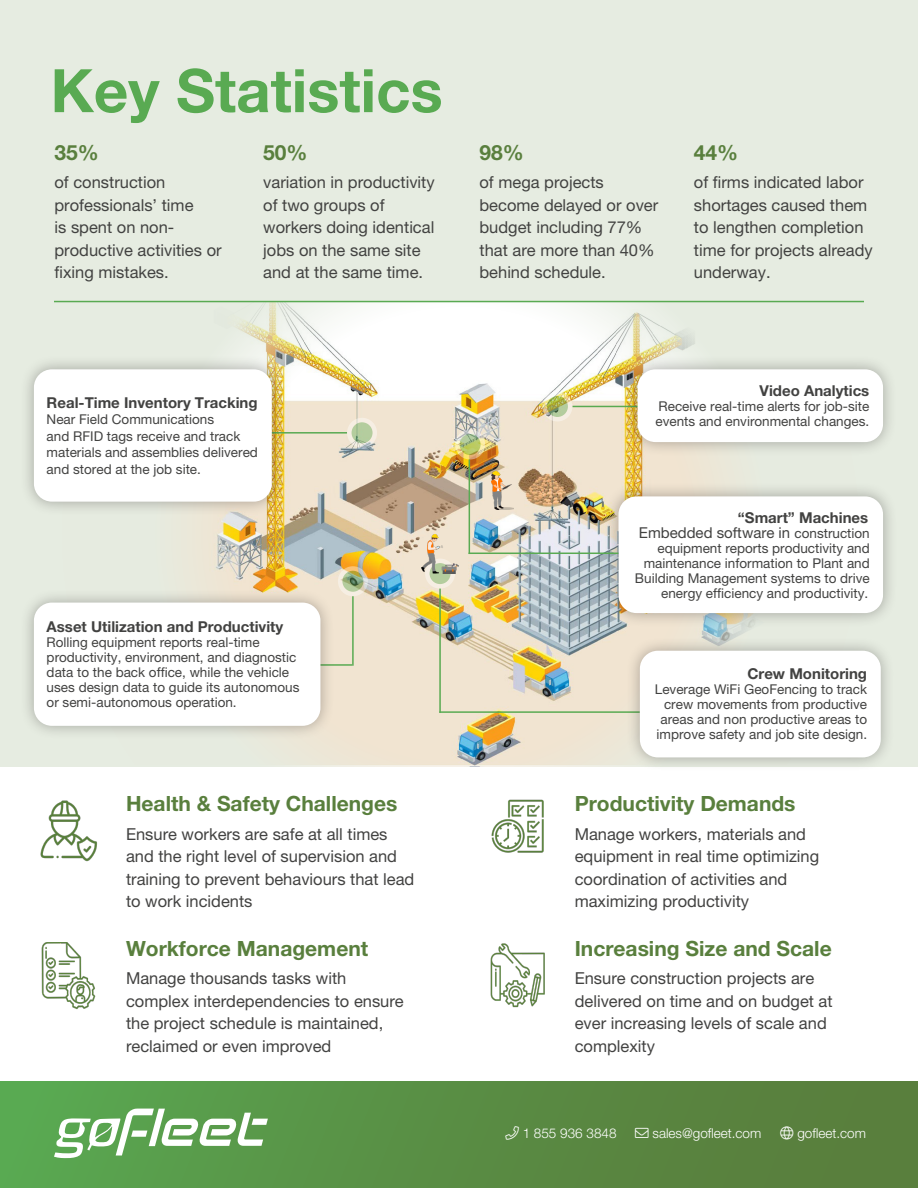
<style>
.page{position:relative;width:918px;height:1188px;background:#fff}
.page>*{position:absolute;margin:0;border:0;box-sizing:border-box;transform-origin:0 0}
.t1{font:700 60px "Helvetica Neue LT Pro";color:#59aa52}
.t2{font:700 21px "Helvetica Neue LT Pro";color:#597f3d}
.t3{font:16.5px/22.5px "Helvetica Neue LT Pro";color:#424241}
.t4{font:700 15px "Helvetica Neue LT Pro";color:#424241}
.t5{font:15px "Helvetica Neue LT Pro";color:#424241}
.t6{font:13.5px/15px "Helvetica Neue LT Pro";color:#424241}
.t7{font:300 13.5px "Helvetica Neue LT Pro";color:#fff}
.s1{font-size:13.5px}
</style>
<div class="page">
<div style="left:0;top:0;width:918px;height:767px;background:#e6ece1"></div>
<img style="left:57px;top:302px;width:807px;height:465px">
<hr style="left:203px;top:432px;width:144px;height:2px;background:#59aa52">
<div style="left:20px;top:355px;width:266px;height:161px;background:#231f20;opacity:.35"></div>
<div style="left:34px;top:369px;width:238px;height:133px;background:#fff;border-radius:18px"></div>
<hr style="left:572px;top:406px;width:119px;height:1px;background:#59aa52">
<div style="left:604px;top:482px;width:293px;height:145px;background:#231f20;opacity:.35"></div>
<div style="left:619px;top:496px;width:264px;height:117px;background:#fff;border-radius:18px"></div>
<svg style="left:340px;top:568px;width:26px;height:26px"></svg>
<div style="left:338px;top:566px;width:30px;height:30px;border:4px solid #fff;border-radius:50%"></div>
<svg style="left:349px;top:420px;width:26px;height:26px"></svg>
<div style="left:347px;top:418px;width:30px;height:30px;border:4px solid #fff;border-radius:50%"></div>
<svg style="left:427px;top:561px;width:26px;height:25px"></svg>
<div style="left:425px;top:559px;width:30px;height:30px;border:4px solid #fff;border-radius:50%"></div>
<img style="left:421px;top:534px;width:38px;height:40px">
<svg style="left:457px;top:432px;width:26px;height:25px"></svg>
<div style="left:455px;top:429px;width:30px;height:31px;border:4px solid #fff;border-radius:50%"></div>
<img style="left:492px;top:471px;width:22px;height:39px">
<hr style="left:170px;top:664px;width:182px;height:2px;background:#59aa52">
<hr style="left:439px;top:711px;width:201px;height:2px;background:#59aa52">
<hr style="left:439px;top:589px;width:2px;height:124px;background:#59aa52">
<div style="left:20px;top:588px;width:314px;height:152px;background:#231f20;opacity:.35"></div>
<div style="left:34px;top:603px;width:286px;height:123px;background:#fff;border-radius:18px"></div>
<div style="left:626px;top:636px;width:269px;height:135px;background:#231f20;opacity:.35"></div>
<div style="left:640px;top:651px;width:241px;height:106px;background:#fff;border-radius:18px"></div>
<div style="left:623px;top:355px;width:274px;height:102px;background:#231f20;opacity:.35"></div>
<div style="left:638px;top:369px;width:245px;height:73px;background:#fff;border-radius:18px"></div>
<svg style="left:545px;top:394px;width:25px;height:25px"></svg>
<div style="left:542px;top:391px;width:30px;height:30px;border:4px solid #fff;border-radius:50%"></div>
<hr style="left:469px;top:553px;width:149px;height:1px;background:#59aa52">
<hr style="left:352px;top:596px;width:2px;height:70px;background:#59aa52">
<hr style="left:469px;top:460px;width:1px;height:94px;background:#59aa52">
<div style="left:0;top:1081px;width:918px;height:107px;background:linear-gradient(to right,#59a650,#59793a)"></div>
<svg style="left:54px;top:1109px;width:214px;height:49px"></svg>
<hr style="left:54px;top:301px;width:810px;height:1px;background:#59aa52">
<img style="left:491px;top:799px;width:53px;height:54px">
<img style="left:40px;top:800px;width:57px;height:61px">
<img style="left:490px;top:943px;width:55px;height:65px">
<img style="left:41px;top:943px;width:55px;height:67px">
<svg style="left:505px;top:1126px;width:14px;height:14px"></svg>
<svg style="left:780px;top:1126px;width:13px;height:14px"></svg>
<p class="t1" style="left:51px;top:54px;width:394px">Key Statistics</p>
<p class="t2" style="left:55px;top:139px;width:46px">35%</p>
<p class="t3" style="left:55px;top:171px;width:169px">of construction professionals’ time<br>is spent on non&shy;productive activities or fixing mistakes.</p>
<p class="t2" style="left:263px;top:139px;width:46px">50%</p>
<p class="t3" style="left:263px;top:171px;width:173px">variation in productivity of two groups of workers doing identical jobs on the same site and at the same time.</p>
<p class="t2" style="left:480px;top:139px;width:46px">98%</p>
<p class="t3" style="left:480px;top:171px;width:180px">of mega projects become delayed or over budget including 77% that are more than 40% behind schedule.</p>
<p class="t2" style="left:694px;top:139px;width:46px">44%</p>
<p class="t3" style="left:694px;top:171px;width:180px">of firms indicated labor shortages caused them to lengthen completion time for projects already underway.</p>
<p class="t4" style="left:47px;top:393px;width:213px">Real-Time Inventory Tracking</p>
<p class="t6" style="left:47px;top:411px;width:213px;line-height:16.5px">Near Field Communications<br>and RFID tags receive and track materials and assemblies delivered and stored at the job site.</p>
<p class="t4" style="left:47px;top:617px;width:238px">Asset Utilization and Productivity</p>
<p class="t6" style="left:47px;top:635px;width:254px">Rolling equipment reports real-time productivity, environment, and diagnostic data to the back office, while the vehicle uses design data to guide its autonomous or semi-autonomous operation.</p>
<p class="t2" style="left:126px;top:791px;width:273px">Health &amp; Safety Challenges</p>
<p class="t3" style="left:126px;top:822px;width:290px">Ensure workers are safe at all times and the right level of supervision and training to prevent behaviours that lead to work incidents</p>
<p class="t2" style="left:126px;top:935px;width:244px">Workforce Management</p>
<p class="t3" style="left:126px;top:967px;width:279px">Manage thousands tasks with complex interdependencies to ensure the project schedule is maintained, reclaimed or even improved</p>
<p class="t4" style="left:760px;top:381px;width:111px">Video Analytics</p>
<p class="t6" style="left:656px;top:399px;width:215px">Receive real-time alerts for job-site events and environmental changes.</p>
<p class="t4" style="left:738px;top:508px;width:132px">“Smart” Machines</p>
<p class="t5" style="left:639px;top:523px;width:232px">Embedded software in <span class="s1">construction</span></p>
<p class="t6" style="left:635px;top:540px;width:236px;text-align:right">equipment reports productivity and maintenance information to Plant and Building Management systems to drive energy efficiency and productivity.</p>
<p class="t4" style="left:747px;top:665px;width:121px">Crew Monitoring</p>
<p class="t6" style="left:655px;top:682px;width:214px;text-align:right">Leverage WiFi GeoFencing to track crew movements from productive areas and non productive areas to improve safety and job site design.</p>
<p class="t2" style="left:575px;top:791px;width:222px">Productivity Demands</p>
<p class="t3" style="left:575px;top:822px;width:246px">Manage workers, materials and equipment in real time optimizing coordination of activities and maximizing productivity</p>
<p class="t2" style="left:575px;top:935px;width:259px">Increasing Size and Scale</p>
<p class="t3" style="left:575px;top:967px;width:259px">Ensure construction projects are delivered on time and on budget at ever increasing levels of scale and complexity</p>
<p class="t7" style="left:523px;top:1125px;width:95px">1 855 936 3848</p>
<p class="t7" style="left:635px;top:1125px;width:128px">→ sales@gofleet.com</p>
<p class="t7" style="left:797px;top:1125px;width:70px">gofleet.com</p>
</div>
